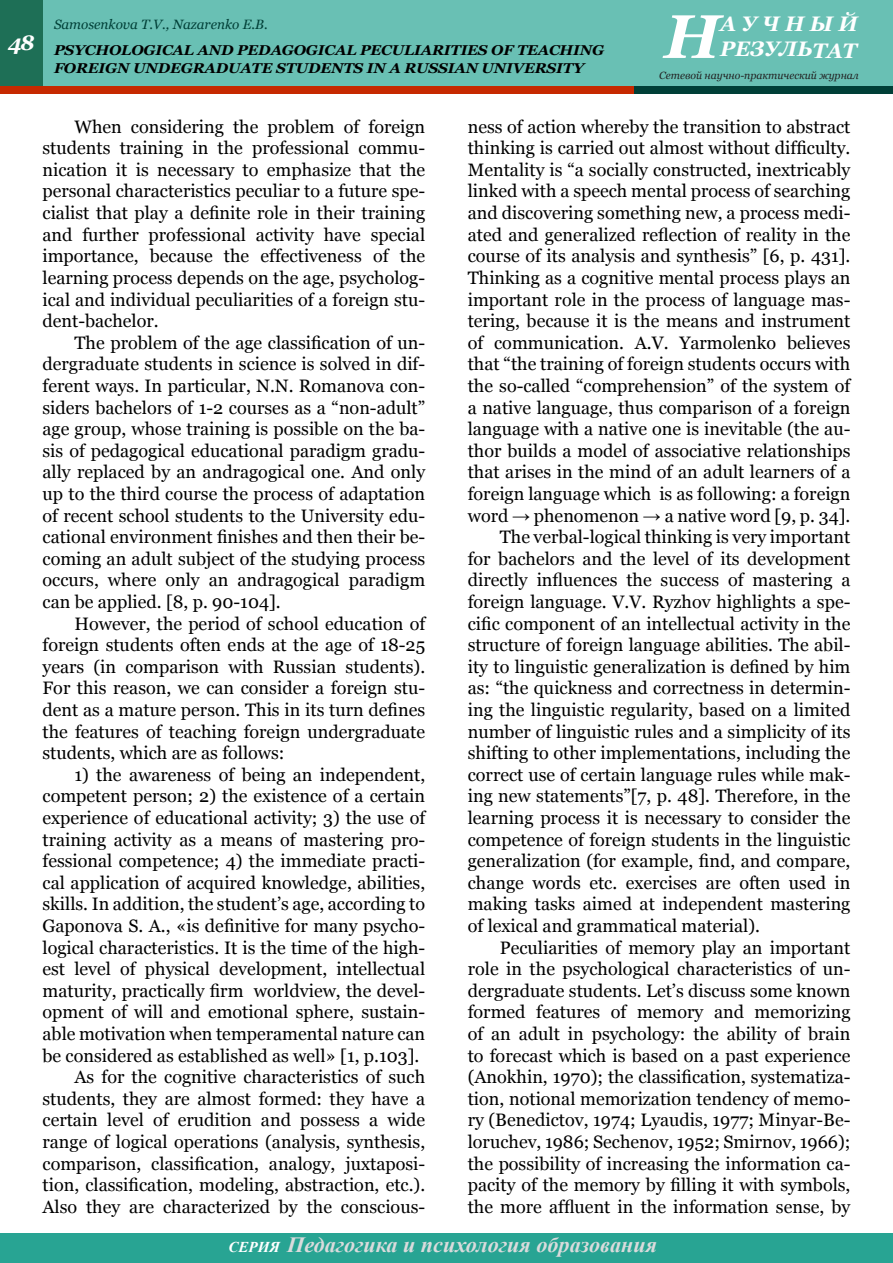
<style>
.page{position:relative;width:893px;height:1263px;background:#fff}
.page>*{position:absolute;margin:0;border:0;box-sizing:border-box;transform-origin:0 0}
.t1{font:italic 700 61.5px "Georgia";color:#fff}
.t2{font:italic 700 21.75px "Times New Roman";color:#dadbdc}
.t3{font:italic 700 21px/25.2px "Georgia";color:#fff}
.t4{font:18px/21.6px "Georgia";color:#000;text-align:justify}
.t5{font:italic 700 14.25px/18px "Georgia";letter-spacing:-.01em;color:#000;scale:1.05 1}
.t6{font:italic 13.5px "Georgia";color:#003f37}
.t7{font:italic 10.5px "Georgia";color:#222}
.s1{font-family:"Times New Roman"}
.s2{font-size:15px;color:#fff}
</style>
<div class="page">
<div style="left:0;top:1233px;width:893px;height:30px;background:#28a493"></div>
<div style="left:0;top:0;width:893px;height:94px;background:#69c0b4"></div>
<div style="left:0;top:0;width:43px;height:90px;background:#1e6f56"></div>
<div style="left:0;top:86px;width:655px;height:8px;background:#c62900"></div>
<div style="left:634px;top:86px;width:259px;height:8px;background:#003f37"></div>
<p class="t3" style="left:720px;top:11px;width:139px">АУЧНЫЙ<br>РЕЗУЛЬТАТ</p>
<p class="t7" style="left:659px;top:69px;width:201px">Сетевой научно-практический журнал</p>
<p class="t6" style="left:54px;top:17px;width:215px">Samosenkova T.V., Nazarenko E.B.</p>
<h1 class="t1" style="left:664px;top:2px;width:58px">Н</h1>
<p class="t5" style="left:54px;top:41px;width:525px;text-indent:-46px"><sup>48</sup> PSYCHOLOGICAL AND PEDAGOGICAL PECULIARITIES OF TEACHING<br>FOREIGN UNDEGRADUATE STUDENTS IN A RUSSIAN UNIVERSITY</p>
<p class="t4" style="left:43px;top:116px;width:384px;text-indent:32px">When considering the problem of foreign students training in the professional commu&shy;nication it is necessary to emphasize that the personal characteristics peculiar to a future spe&shy;cialist that play a definite role in their training and further professional activity have special importance, because the effectiveness of the learning process depends on the age, psycholog&shy;ical and individual peculiarities of a foreign stu&shy;dent-bachelor.</p>
<p class="t4" style="left:43px;top:332px;width:384px;text-indent:32px">The problem of the age classification of un&shy;dergraduate students in science is solved in dif&shy;ferent ways. In particular, N.N. Romanova con&shy;siders bachelors of 1-2 courses as a “non-adult” age group, whose training is possible on the ba&shy;sis of pedagogical educational paradigm gradu&shy;ally replaced by an andragogical one. And only up to the third course the process of adaptation of recent school students to the University edu&shy;cational environment finishes and then their be&shy;coming an adult subject of the studying process occurs, where only an andragogical paradigm can be applied. [8, p. 90-104].</p>
<p class="t4" style="left:43px;top:612px;width:384px;text-indent:32px">However, the period of school education of foreign students often ends at the age of 18-25 years (in comparison with Russian students).<br>For this reason, we can consider a foreign stu&shy;dent as a mature person. This in its turn defines the features of teaching foreign undergraduate students, which are as follows:</p>
<p class="t4" style="left:74px;top:764px;width:352px">1) the awareness of being an independent,</p>
<p class="t4" style="left:43px;top:785px;width:384px">competent person; 2) the existence of a certain</p>
<p class="t4" style="left:43px;top:807px;width:384px">experience of educational activity; 3) the use of</p>
<p class="t4" style="left:43px;top:828px;width:384px">training activity as a means of mastering pro-</p>
<p class="t4" style="left:43px;top:850px;width:384px">fessional competence; 4) the immediate practi-</p>
<p class="t4" style="left:43px;top:872px;width:384px">cal application of acquired knowledge, abilities,</p>
<p class="t4" style="left:43px;top:893px;width:384px">skills. In addition, the student’s age, according to</p>
<p class="t4" style="left:43px;top:915px;width:384px">Gaponova S. A., «is definitive for many psycho-</p>
<p class="t4" style="left:43px;top:936px;width:384px">logical characteristics. It is the time of the high-</p>
<p class="t4" style="left:43px;top:958px;width:384px">est level of physical development, intellectual</p>
<p class="t4" style="left:43px;top:980px;width:384px">maturity, practically firm worldview, the devel-</p>
<p class="t4" style="left:43px;top:1001px;width:384px">opment of will and emotional sphere, sustain-</p>
<p class="t4" style="left:43px;top:1023px;width:384px">able motivation when temperamental nature can</p>
<p class="t4" style="left:43px;top:1044px;width:378px">be considered as established as well» [1, p.103].</p>
<p class="t4" style="left:74px;top:1066px;width:352px">As for the cognitive characteristics of such</p>
<p class="t4" style="left:43px;top:1088px;width:384px">students, they are almost formed: they have a</p>
<p class="t4" style="left:43px;top:1109px;width:384px">certain level of erudition and possess a wide</p>
<p class="t4" style="left:43px;top:1131px;width:384px">range of logical operations (analysis, synthesis,</p>
<p class="t4" style="left:43px;top:1152px;width:384px">comparison, classification, analogy, juxtaposi-</p>
<p class="t4" style="left:43px;top:1174px;width:384px">tion, classification, modeling, abstraction, etc.).</p>
<p class="t4" style="left:43px;top:1196px;width:384px">Also they are characterized by the conscious-</p>
<p class="t4" style="left:468px;top:116px;width:384px">ness of action whereby the transition to abstract</p>
<p class="t4" style="left:468px;top:137px;width:384px">thinking is carried out almost without difficulty.</p>
<p class="t4" style="left:468px;top:159px;width:384px">Mentality is “a socially constructed, inextricably</p>
<p class="t4" style="left:468px;top:180px;width:384px">linked with a speech mental process of searching</p>
<p class="t4" style="left:468px;top:202px;width:384px">and discovering something new, a process medi-</p>
<p class="t4" style="left:468px;top:224px;width:384px">ated and generalized reflection of reality in the</p>
<p class="t4" style="left:468px;top:245px;width:384px">course of its analysis and synthesis” [6, p. 431].</p>
<p class="t4" style="left:468px;top:267px;width:384px">Thinking as a cognitive mental process plays an</p>
<p class="t4" style="left:468px;top:288px;width:384px">important role in the process of language mas-</p>
<p class="t4" style="left:468px;top:310px;width:384px">tering, because it is the means and instrument</p>
<p class="t4" style="left:468px;top:332px;width:384px">of communication. A.V. Yarmolenko believes</p>
<p class="t4" style="left:468px;top:353px;width:384px">that “the training of foreign students occurs with</p>
<p class="t4" style="left:468px;top:375px;width:384px">the so-called “comprehension” of the system of</p>
<p class="t4" style="left:468px;top:396px;width:384px">a native language, thus comparison of a foreign</p>
<p class="t4" style="left:468px;top:418px;width:384px">language with a native one is inevitable (the au-</p>
<p class="t4" style="left:468px;top:440px;width:384px">thor builds a model of associative relationships</p>
<p class="t4" style="left:468px;top:461px;width:384px">that arises in the mind of an adult learners of a</p>
<p class="t4" style="left:468px;top:483px;width:384px">foreign language which is as following: a foreign</p>
<p class="t4" style="left:468px;top:504px;width:384px">word <span class="s1">→</span> phenomenon <span class="s1">→</span> a native word [9, p. 34].</p>
<p class="t4" style="left:500px;top:526px;width:352px">The verbal-logical thinking is very important</p>
<p class="t4" style="left:468px;top:548px;width:384px">for bachelors and the level of its development</p>
<p class="t4" style="left:468px;top:569px;width:384px">directly influences the success of mastering a</p>
<p class="t4" style="left:468px;top:591px;width:384px">foreign language. V.V. Ryzhov highlights a spe-</p>
<p class="t4" style="left:468px;top:612px;width:384px">cific component of an intellectual activity in the</p>
<p class="t4" style="left:468px;top:634px;width:384px">structure of foreign language abilities. The abil-</p>
<p class="t4" style="left:468px;top:656px;width:384px">ity to linguistic generalization is defined by him</p>
<p class="t4" style="left:468px;top:677px;width:384px">as: “the quickness and correctness in determin-</p>
<p class="t4" style="left:468px;top:699px;width:384px">ing the linguistic regularity, based on a limited</p>
<p class="t4" style="left:468px;top:720px;width:384px">number of linguistic rules and a simplicity of its</p>
<p class="t4" style="left:468px;top:742px;width:384px">shifting to other implementations, including the</p>
<p class="t4" style="left:468px;top:764px;width:384px">correct use of certain language rules while mak-</p>
<p class="t4" style="left:468px;top:785px;width:384px">ing new statements”[7, p. 48]. Therefore, in the</p>
<p class="t4" style="left:468px;top:807px;width:384px">learning process it is necessary to consider the</p>
<p class="t4" style="left:468px;top:828px;width:384px">competence of foreign students in the linguistic</p>
<p class="t4" style="left:468px;top:850px;width:384px">generalization (for example, find, and compare,</p>
<p class="t4" style="left:468px;top:872px;width:384px">change words etc. exercises are often used in</p>
<p class="t4" style="left:468px;top:893px;width:384px">making tasks aimed at independent mastering</p>
<p class="t4" style="left:468px;top:915px;width:294px">of lexical and grammatical material).</p>
<p class="t4" style="left:500px;top:936px;width:352px">Peculiarities of memory play an important</p>
<p class="t4" style="left:468px;top:958px;width:384px">role in the psychological characteristics of un-</p>
<p class="t4" style="left:468px;top:980px;width:384px">dergraduate students. Let’s discuss some known</p>
<p class="t4" style="left:468px;top:1001px;width:384px">formed features of memory and memorizing</p>
<p class="t4" style="left:468px;top:1023px;width:384px">of an adult in psychology: the ability of brain</p>
<p class="t4" style="left:468px;top:1044px;width:384px">to forecast which is based on a past experience</p>
<p class="t4" style="left:468px;top:1066px;width:384px">(Anokhin, 1970); the classification, systematiza-</p>
<p class="t4" style="left:468px;top:1088px;width:384px">tion, notional memorization tendency of memo-</p>
<p class="t4" style="left:468px;top:1109px;width:384px">ry (Benedictov, 1974; Lyaudis, 1977; Minyar-Be-</p>
<p class="t4" style="left:468px;top:1131px;width:384px">loruchev, 1986; Sechenov, 1952; Smirnov, 1966);</p>
<p class="t4" style="left:468px;top:1152px;width:384px">the possibility of increasing the information ca-</p>
<p class="t4" style="left:468px;top:1174px;width:384px">pacity of the memory by filling it with symbols,</p>
<p class="t4" style="left:468px;top:1196px;width:384px">the more affluent in the information sense, by</p>
<p class="t2" style="left:229px;top:1229px;width:430px"><span class="s2">СЕРИЯ</span> Педагогика и психология образования</p>
</div>
